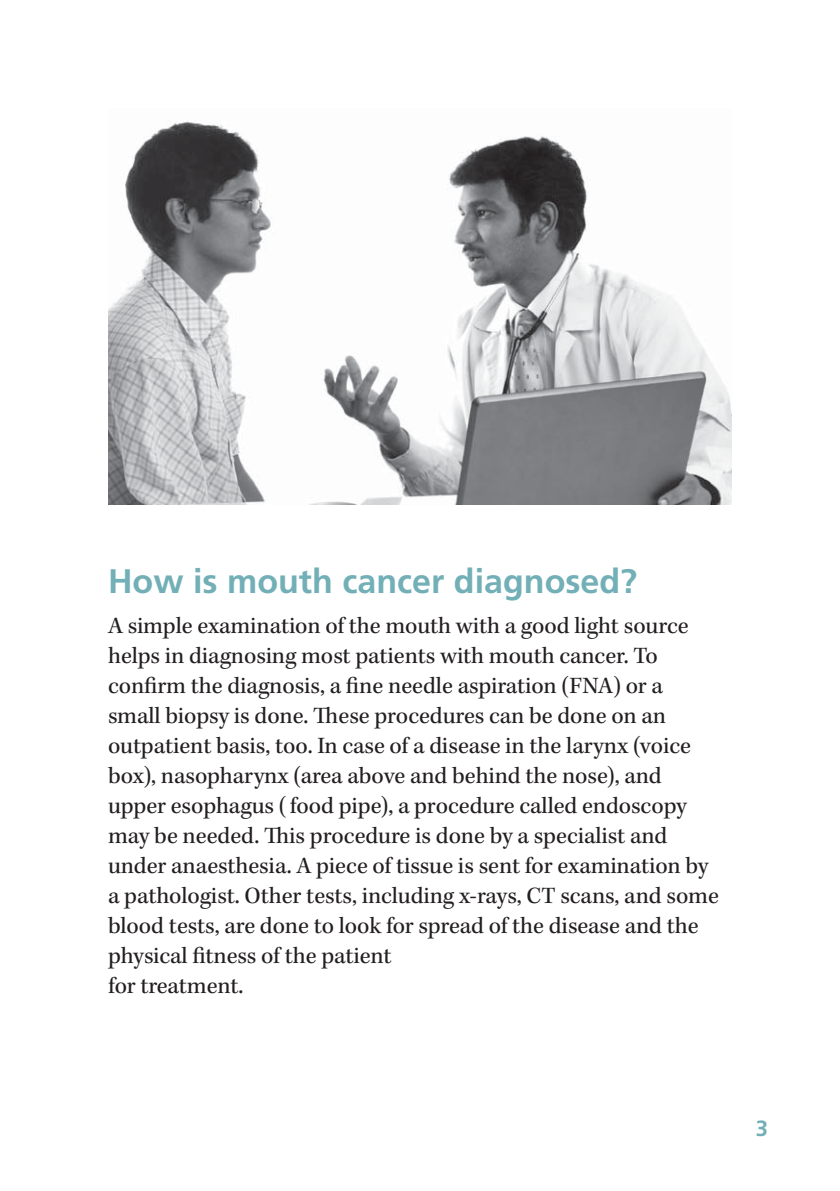
<style>
.page{position:relative;width:840px;height:1191px;background:#fff}
.page>*{position:absolute;margin:0;border:0;box-sizing:border-box;transform-origin:0 0}
.t1{font:700 34px "Frutiger LT Std";color:#72afb6}
.t2{font:24px/30px "Kepler Std";letter-spacing:-.005em;color:#231f20}
.t3{font:700 22px "Frutiger LT Std";color:#72afb6}
</style>
<div class="page">
<img style="left:108px;top:121px;width:624px;height:383px">
<h1 class="t1" style="left:108px;top:566px;width:530px">How is mouth cancer diagnosed?</h1>
<p class="t2" style="left:108px;top:612px;width:612px">A simple examination of the mouth with a good light source helps in diagnosing most patients with mouth cancer. To confirm the diagnosis, a fine needle aspiration (FNA) or a small biopsy is done. These procedures can be done on an outpatient basis, too. In case of a disease in the larynx (voice box), nasopharynx (area above and behind the nose), and upper esophagus ( food pipe), a procedure called endoscopy may be needed. This procedure is done by a specialist and under anaesthesia. A piece of tissue is sent for examination by a pathologist. Other tests, including x-rays, CT scans, and some blood tests, are done to look for spread of the disease and the physical fitness of the patient<br>for treatment.</p>
<p class="t3" style="left:755px;top:1119px;width:14px">3</p>
</div>
